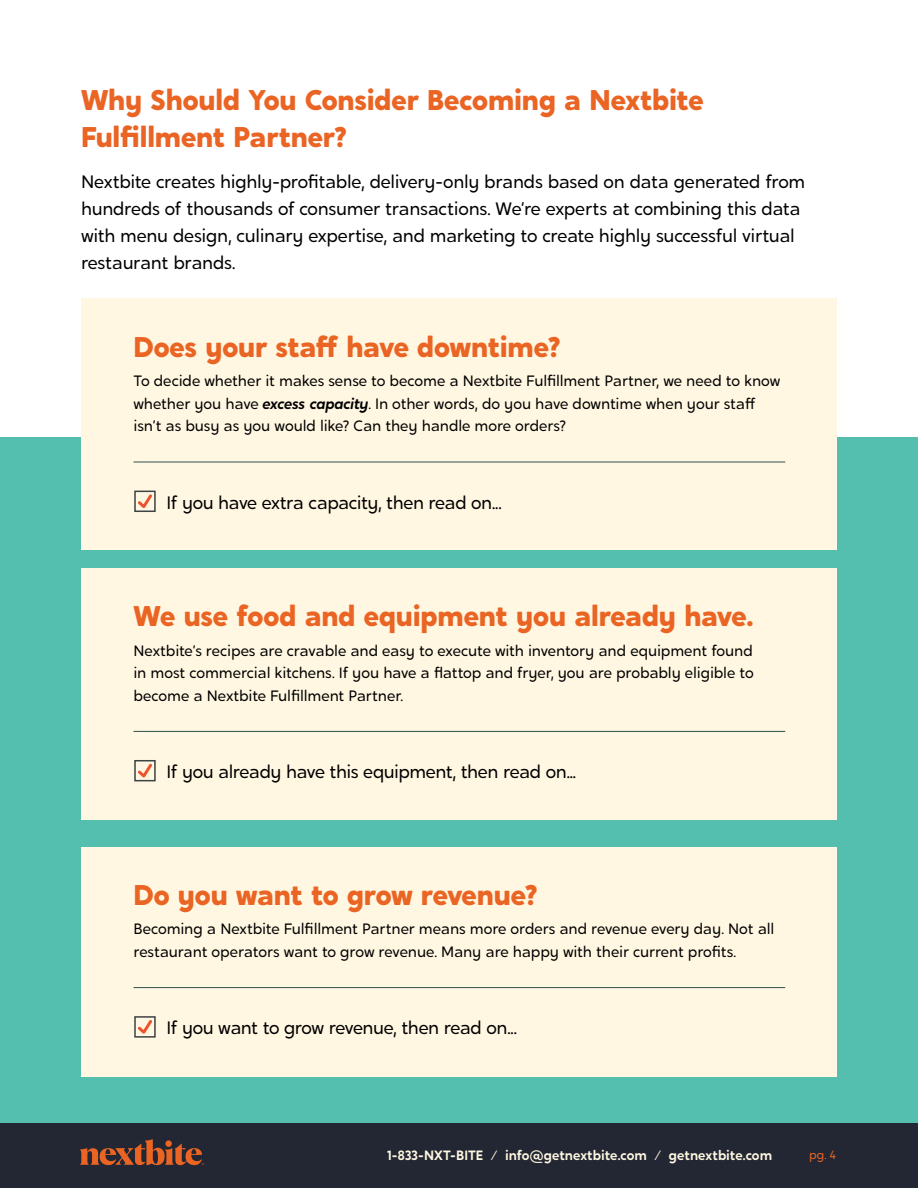
<style>
.page{position:relative;width:918px;height:1188px;background:#fff}
.page>*{position:absolute;margin:0;border:0;box-sizing:border-box;transform-origin:0 0}
.t1{font:800 28.5px/37.5px "Crossten";letter-spacing:-.005em;color:#ea6424}
.t2{font:18px/27px "Crossten";letter-spacing:-.02em;color:#000}
.t3{font:15px/22.5px "Crossten";letter-spacing:-.01em;color:#000}
.t4{font:600 13.5px "Crossten";letter-spacing:-.005em;color:#fff7e1}
.t5{font:12px "Crossten";color:#ea6424}
.s1{font-weight:600;font-style:italic}
.s2{font-weight:400}
</style>
<div class="page">
<div style="left:0;top:1123px;width:918px;height:65px;background:#222733"></div>
<svg style="left:80px;top:1139px;width:124px;height:26px"></svg>
<div style="left:0;top:438px;width:918px;height:685px;background:#55bfaf"></div>
<div style="left:81px;top:298px;width:756px;height:252px;background:#fff7e1"></div>
<hr style="left:134px;top:462px;width:651px;height:1px;background:#2e4f4a">
<div style="left:134px;top:491px;width:22px;height:21px;border:2px solid #3d4245"></div>
<svg style="left:135px;top:492px;width:20px;height:19px"></svg>
<div style="left:81px;top:568px;width:756px;height:251px;background:#fff7e1"></div>
<hr style="left:134px;top:731px;width:651px;height:1px;background:#2e4f4a">
<div style="left:134px;top:760px;width:22px;height:21px;border:2px solid #3d4245"></div>
<svg style="left:135px;top:761px;width:20px;height:20px"></svg>
<div style="left:81px;top:847px;width:756px;height:229px;background:#fff7e1"></div>
<hr style="left:134px;top:987px;width:651px;height:1px;background:#2e4f4a">
<div style="left:134px;top:1016px;width:22px;height:22px;border:2px solid #3d4245"></div>
<svg style="left:135px;top:1017px;width:20px;height:20px"></svg>
<h1 class="t1" style="left:81px;top:81px;width:624px">Why Should You Consider Becoming a Nextbite<br>Fulfillment Partner?</h1>
<p class="t2" style="left:81px;top:168px;width:726px">Nextbite creates highly-profitable, delivery-only brands based on data generated from hundreds of thousands of consumer transactions. We’re experts at combining this data with menu design, culinary expertise, and marketing to create highly successful virtual restaurant brands.</p>
<h1 class="t1" style="left:134px;top:328px;width:429px">Does your staff have downtime?</h1>
<p class="t3" style="left:134px;top:370px;width:648px">To decide whether it makes sense to become a Nextbite Fulfillment Partner, we need to know whether you have <span class="s1">excess capacity</span>. In other words, do you have downtime when your staff isn’t as busy as you would like? Can they handle more orders?</p>
<p class="t2" style="left:167px;top:489px;width:337px">If you have extra capacity, then read on...</p>
<h1 class="t1" style="left:134px;top:598px;width:621px">We use food and equipment you already have.</h1>
<p class="t3" style="left:134px;top:639px;width:622px;text-align:justify">Nextbite’s recipes are cravable and easy to execute with inventory and equipment found in most commercial kitchens. If you have a flattop and fryer, you are probably eligible to become a Nextbite Fulfillment Partner.</p>
<p class="t2" style="left:167px;top:758px;width:411px">If you already have this equipment, then read on...</p>
<h1 class="t1" style="left:134px;top:876px;width:406px">Do you want to grow revenue?</h1>
<p class="t3" style="left:134px;top:918px;width:642px">Becoming a Nextbite Fulfillment Partner means more orders and revenue every day. Not all restaurant operators want to grow revenue. Many are happy with their current profits.</p>
<p class="t2" style="left:167px;top:1014px;width:352px">If you want to grow revenue, then read on...</p>
<p class="t4" style="left:387px;top:1147px;width:386px">1-833-NXT-BITE <span class="s2">/</span> info@getnextbite.com <span class="s2">/</span> getnextbite.com</p>
<p class="t5" style="left:809px;top:1148px;width:28px">pg. 4</p>
</div>
